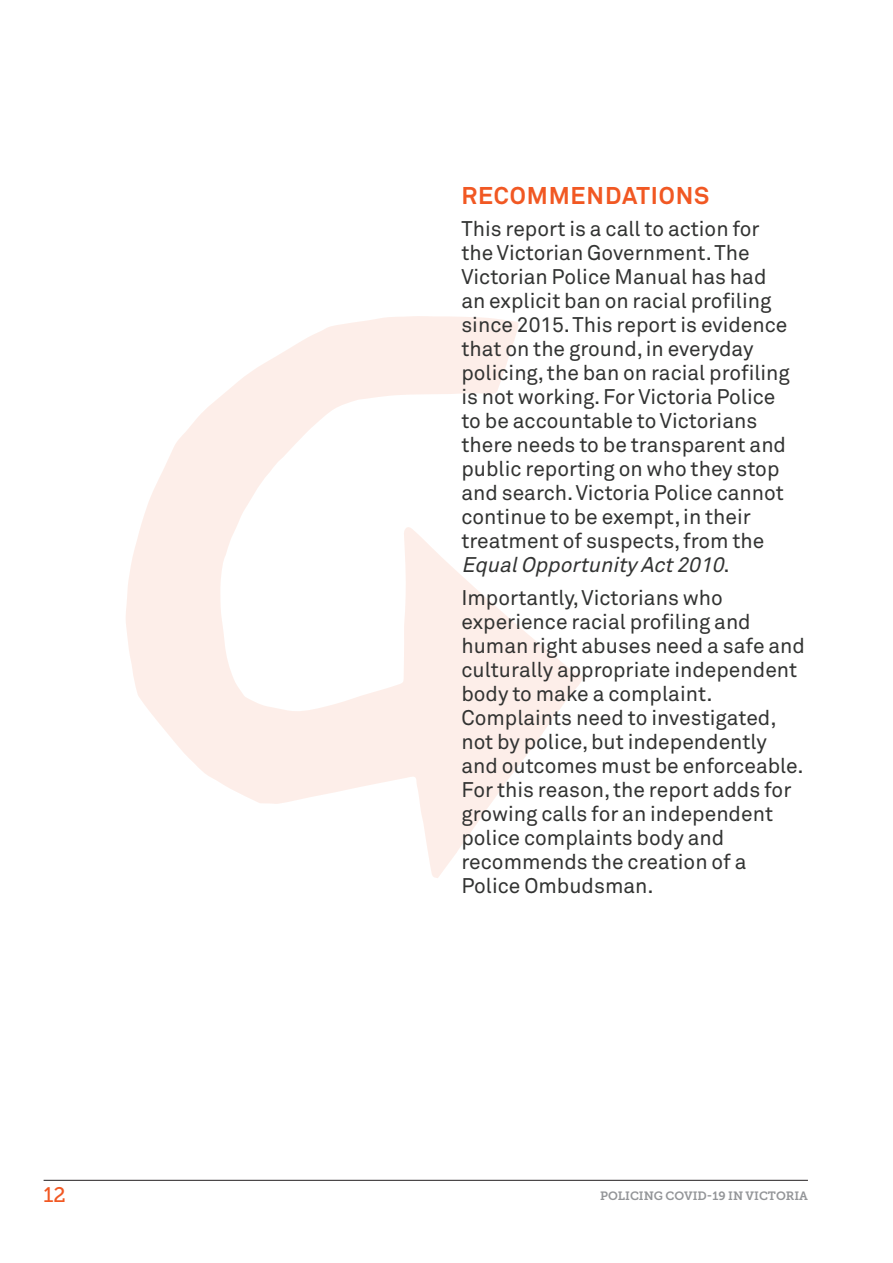
<style>
.page{position:relative;width:893px;height:1263px;background:#fff}
.page>*{position:absolute;margin:0;border:0;box-sizing:border-box;transform-origin:0 0}
.t1{font:700 24px "Akkurat Std";letter-spacing:.035em;color:#f15823}
.Intro_para{font:21px/24px "Akkurat Pro";color:#323332}
.t2{font:21px "Museo Slab 500";color:#f15823}
.t3{font:12px "Museo Slab 700";color:#939598}
.s1{font-style:italic}
</style>
<div class="page">
<svg style="left:126px;top:316px;width:457px;height:562px"></svg>
<hr style="left:44px;top:1180px;width:764px;height:1px;background:#231f20">
<h2 class="t1" style="left:461px;top:181px;width:249px">RECOMMENDATIONS</h2>
<p class="Intro_para" style="left:461px;top:218px;width:330px">This report is a call to action for the Victorian Government. The<br>Victorian Police Manual has had an explicit ban on racial profiling since 2015. This report is evidence that on the ground, in everyday policing, the ban on racial profiling is not working. For Victoria Police to be accountable to Victorians there needs to be transparent and public reporting on who they stop and search. Victoria Police cannot continue to be exempt, in their treatment of suspects, from the<br><span class="s1">EqualOpportunity Act2010</span>.</p>
<p class="Intro_para" style="left:461px;top:586px;width:345px">Importantly, Victorians who experience racial profiling and human right abuses need a safe and culturally appropriate independent body to make a complaint.<br>Complaints need to investigated, not by police, but independently and outcomes must be enforceable.<br>For this reason, the report adds for growing calls for an independent police complaints body and recommends the creation of a<br>Police Ombudsman.</p>
<p class="t2" style="left:44px;top:1183px;width:24px">12</p>
<p class="t3" style="left:600px;top:1189px;width:209px">POLICING COVID-19 IN VICTORIA</p>
</div>
